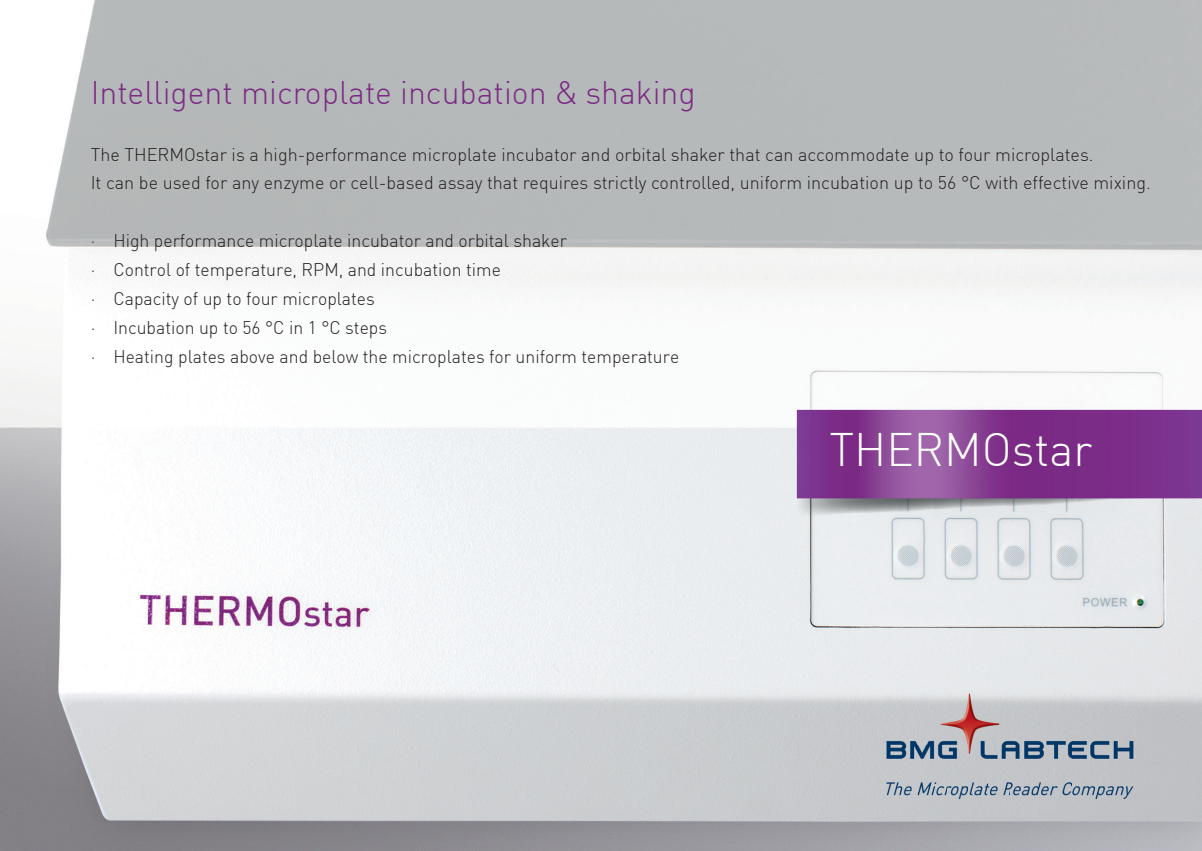
<style>
.page{position:relative;width:1202px;height:851px;background:#fff}
.page>*{position:absolute;margin:0;border:0;box-sizing:border-box;transform-origin:0 0}
.t1{font:300 46px "DINOT";color:#fff}
.t2{font:300 32px "DINOT";color:#7b2a83}
.t3{font:300 18px/29px "DINOT";color:#231f20}
</style>
<div class="page">
<img style="left:0;top:0;width:1202px;height:850px">
<img style="left:884px;top:691px;width:251px;height:107px">
<h2 class="t2" style="left:91px;top:68px;width:606px">Intelligent microplate incubation &amp; shaking</h2>
<p class="t3" style="left:91px;top:139px;width:1062px;line-height:28px">The THERMOstar is a high-performance microplate incubator and orbital shaker that can accommodate up to four microplates.<br>It can be used for any enzyme or cell-based assay that requires strictly controlled, uniform incubation up to 56 °C with effective mixing.</p>
<p class="t3" style="left:91px;top:224px;width:590px">· High performance microplate incubator and orbital shaker<br>· Control of temperature, RPM, and incubation time<br>· Capacity of up to four microplates<br>· Incubation up to 56 °C in 1 °C steps<br>· Heating plates above and below the microplates for uniform temperature</p>
<h1 class="t1" style="left:829px;top:415px;width:264px">THERMOstar</h1>
</div>
